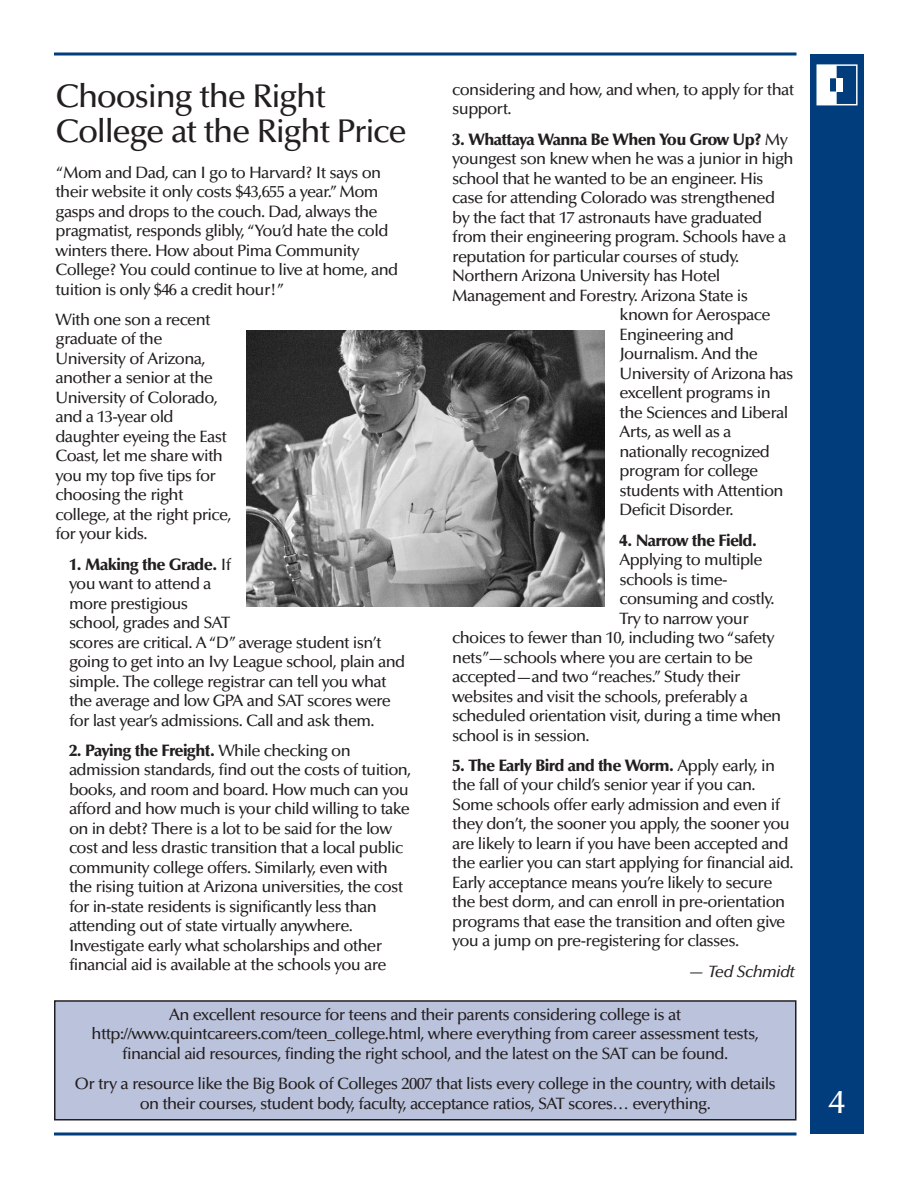
<style>
.page{position:relative;width:918px;height:1188px;background:#fff}
.page>*{position:absolute;margin:0;border:0;box-sizing:border-box;transform-origin:0 0}
.t1{font:500 33px/34.5px "Optima";letter-spacing:-.04em;color:#231f20}
.t2{font:500 33px "Optima";color:#fff}
.t3{font:500 16.5px/19.5px "Optima";letter-spacing:-.04em;color:#231f20}
.t4{font:900 16.5px "Optima";letter-spacing:-.04em;color:#231f20}
.t5{font:italic 500 16.5px "Optima";letter-spacing:-.04em;color:#231f20}
.s1{font-weight:500}
.s2{font-weight:900}
</style>
<div class="page">
<svg style="left:54px;top:52px;width:742px;height:4px;background:#406d9d"></svg>
<svg style="left:54px;top:1132px;width:742px;height:4px;background:#406d9d"></svg>
<div style="left:810px;top:54px;width:54px;height:1080px;background:#013d7d"></div>
<svg style="left:817px;top:64px;width:41px;height:41px"></svg>
<div style="left:837px;top:78px;width:6px;height:14px;background:#fff"></div>
<div style="left:55px;top:1001px;width:741px;height:119px;background:#bbc2db"></div>
<div style="left:54px;top:1000px;width:742px;height:120px;border:2px solid #231f20"></div>
<img style="left:247px;top:331px;width:358px;height:275px">
<p class="t3" style="left:452px;top:81px;width:343px">considering and how, and when, to apply for that support.</p>
<p class="t4" style="left:452px;top:132px;width:337px">3. Whattaya Wanna Be When You Grow Up? <span class="s1">My</span></p>
<p class="t3" style="left:452px;top:150px;width:343px">youngest son knew when he was a junior in high</p>
<p class="t3" style="left:452px;top:170px;width:313px">school that he wanted to be an engineer. His</p>
<p class="t3" style="left:452px;top:189px;width:324px">case for attending Colorado was strengthened</p>
<p class="t3" style="left:452px;top:209px;width:312px">by the fact that 17 astronauts have graduated</p>
<p class="t3" style="left:452px;top:228px;width:336px">from their engineering program. Schools have a</p>
<p class="t3" style="left:452px;top:248px;width:289px">reputation for particular courses of study.</p>
<p class="t3" style="left:452px;top:267px;width:270px">Northern Arizona University has Hotel</p>
<p class="t3" style="left:452px;top:287px;width:297px">Management and Forestry. Arizona State is</p>
<p class="t3" style="left:620px;top:306px;width:153px">known for Aerospace</p>
<p class="t3" style="left:620px;top:326px;width:116px">Engineering and</p>
<p class="t3" style="left:620px;top:345px;width:140px">Journalism. And the</p>
<p class="t3" style="left:620px;top:365px;width:176px">University of Arizona has</p>
<p class="t3" style="left:620px;top:384px;width:153px">excellent programs in</p>
<p class="t3" style="left:620px;top:404px;width:170px">the Sciences and Liberal</p>
<p class="t3" style="left:619px;top:423px;width:114px">Arts, as well as a</p>
<p class="t3" style="left:619px;top:443px;width:152px">nationally recognized</p>
<p class="t3" style="left:619px;top:462px;width:140px">program for college</p>
<p class="t3" style="left:619px;top:482px;width:166px">students with Attention</p>
<p class="t3" style="left:619px;top:501px;width:116px">Deficit Disorder.</p>
<p class="t4" style="left:619px;top:533px;width:139px">4. Narrow the Field.</p>
<p class="t3" style="left:619px;top:551px;width:145px">Applying to multiple</p>
<p class="t3" style="left:619px;top:571px;width:110px">schools is time-</p>
<p class="t3" style="left:619px;top:590px;width:156px">consuming and costly.</p>
<p class="t3" style="left:619px;top:610px;width:131px">Try to narrow your</p>
<p class="t3" style="left:452px;top:629px;width:324px">choices to fewer than 10, including two “safety</p>
<p class="t3" style="left:452px;top:649px;width:302px">nets”—schools where you are certain to be</p>
<p class="t3" style="left:452px;top:668px;width:290px">accepted—and two “reaches.” Study their</p>
<p class="t3" style="left:452px;top:688px;width:297px">websites and visit the schools, preferably a</p>
<p class="t3" style="left:452px;top:707px;width:331px">scheduled orientation visit, during a time when</p>
<p class="t3" style="left:452px;top:727px;width:139px">school is in session.</p>
<p class="t3" style="left:452px;top:757px;width:343px"><span class="s2">5. The Early Bird and the Worm.</span> Apply early, in the fall of your child’s senior year if you can.<br>Some schools offer early admission and even if they don’t, the sooner you apply, the sooner you are likely to learn if you have been accepted and the earlier you can start applying for financial aid.<br>Early acceptance means you’re likely to secure the best dorm, and can enroll in pre-orientation programs that ease the transition and often give you a jump on pre-registering for classes.</p>
<p class="t5" style="left:688px;top:964px;width:108px">— Ted Schmidt</p>
<p class="t3" style="left:92px;top:1006px;width:669px;text-align:center">An excellent resource for teens and their parents considering college is at http://www.quintcareers.com/teen_college.html, where everything from career assessment tests, financial aid resources, finding the right school, and the latest on the SAT can be found.</p>
<p class="t3" style="left:75px;top:1076px;width:703px;text-align:center">Or try a resource like the Big Book of Colleges 2007 that lists every college in the country, with details on their courses, student body, faculty, acceptance ratios, SAT scores… everything.</p>
<h1 class="t1" style="left:56px;top:82px;width:353px">Choosing the Right<br>College at the Right Price</h1>
<p class="t3" style="left:56px;top:164px;width:344px">“Mom and Dad, can I go to Harvard? It says on their website it only costs $43,655 a year.” Mom gasps and drops to the couch. Dad, always the pragmatist, responds glibly, “You’d hate the cold winters there. How about Pima Community College? You could continue to live at home, and tuition is only $46 a credit hour!”</p>
<p class="t3" style="left:56px;top:311px;width:178px">With one son a recent graduate of the<br>University of Arizona, another a senior at the<br>University of Colorado, and a 13-year old daughter eyeing the East<br>Coast, let me share with you my top five tips for choosing the right college, at the right price, for your kids.</p>
<p class="t3" style="left:69px;top:556px;width:338px"><span class="s2">1. Making the Grade.</span> If<br>you want to attend a<br>more prestigious<br>school, grades and SAT<br>scores are critical. A “D” average student isn’t going to get into an Ivy League school, plain and simple. The college registrar can tell you what the average and low GPA and SAT scores were for last year’s admissions. Call and ask them.</p>
<p class="t3" style="left:69px;top:742px;width:344px"><span class="s2">2. Paying the Freight.</span> While checking on admission standards, find out the costs of tuition, books, and room and board. How much can you afford and how much is your child willing to take on in debt? There is a lot to be said for the low cost and less drastic transition that a local public community college offers. Similarly, even with the rising tuition at Arizona universities, the cost for in-state residents is significantly less than attending out of state virtually anywhere.<br>Investigate early what scholarships and other financial aid is available at the schools you are</p>
<h1 class="t2" style="left:829px;top:1088px;width:18px">4</h1>
</div>
